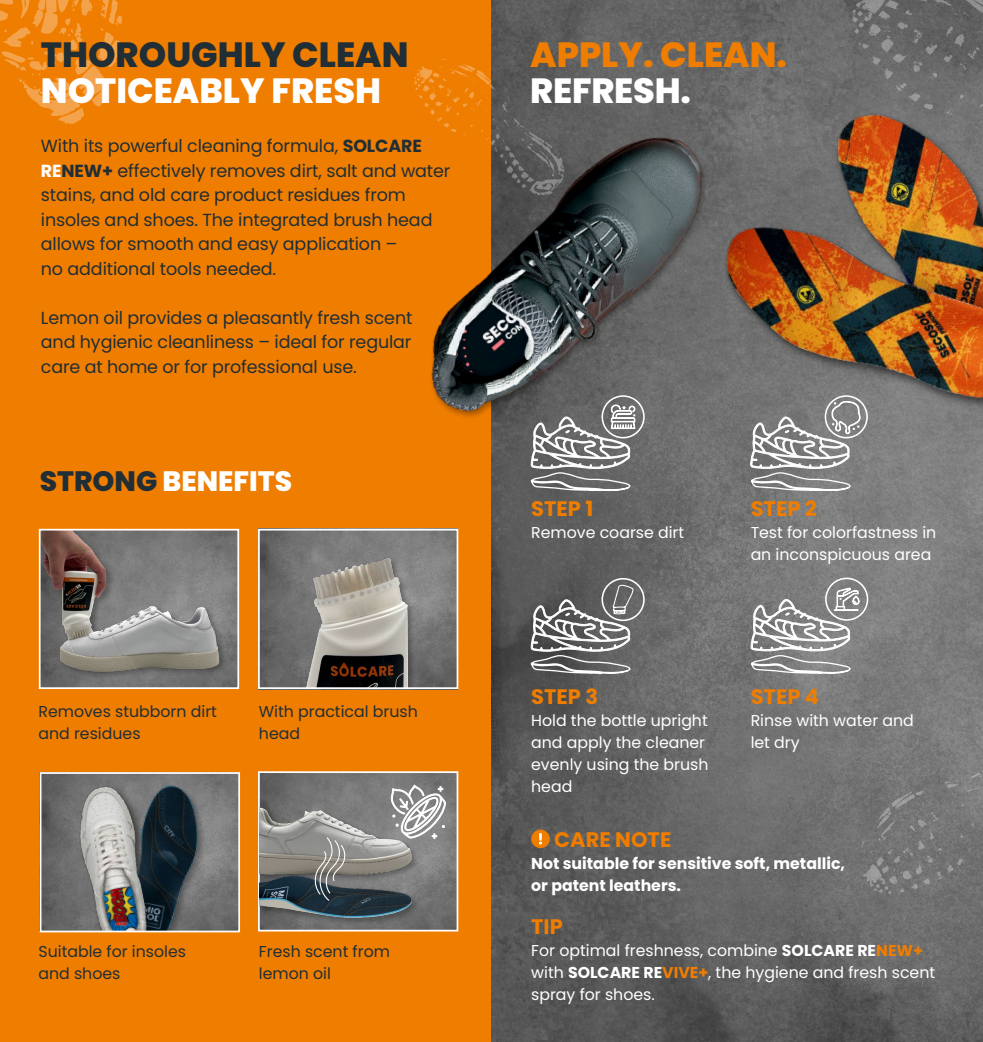
<style>
.page{position:relative;width:983px;height:1042px;background:#fff}
.page>*{position:absolute;margin:0;border:0;box-sizing:border-box;transform-origin:0 0}
.t1{font:800 35px "Poppins";color:#fff}
.t2{font:800 35px "Poppins";color:#212e35}
.t3{font:800 35px "Poppins";color:#ef7d00}
.t4{font:800 28px "Poppins";color:#fff}
.t5{font:700 21px "Poppins";color:#ef7d00}
.t6{font:17.5px/24.5px "Poppins";letter-spacing:-.01em;color:#212e35}
.t7{font:15.75px/21.9px "Poppins";color:#fff}
.t8{font:15.75px/21.9px "Poppins";color:#212e35}
.t9{font:700 15.75px/21.9px "Poppins";color:#fff}
.s1{font-weight:700}
.s2{font-weight:700;color:#fff}
.s3{color:#212e35}
.s4{font-weight:700;color:#ef7d00}
</style>
<div class="page">
<div style="left:0;top:0;width:491px;height:1042px;background:#ef7d00"></div>
<img style="left:491px;top:0;width:491px;height:1042px">
<div style="left:531px;top:829px;width:18px;height:19px;background:#ef7d00;border-radius:50%"></div>
<svg style="left:539px;top:833px;width:3px;height:11px"></svg>
<img style="left:261px;top:532px;width:194px;height:154px">
<img style="left:266px;top:532px;width:176px;height:154px">
<div style="left:258px;top:529px;width:200px;height:160px;border:2px solid #fff"></div>
<img style="left:261px;top:774px;width:194px;height:154px">
<div style="left:258px;top:771px;width:200px;height:160px;border:2px solid #fff"></div>
<img style="left:226px;top:532px;width:10px;height:154px">
<img style="left:43px;top:775px;width:194px;height:154px">
<img style="left:42px;top:532px;width:184px;height:154px">
<div style="left:39px;top:529px;width:200px;height:160px;border:2px solid #fff"></div>
<div style="left:601px;top:578px;width:43px;height:43px;border:2px solid #fff;border-radius:50%"></div>
<img style="left:640px;top:30px;width:342px;height:498px">
<img style="left:431px;top:118px;width:303px;height:297px">
<div style="left:824px;top:577px;width:44px;height:44px;border:2px solid #fff;border-radius:50%"></div>
<img style="left:259px;top:798px;width:162px;height:69px">
<img style="left:259px;top:867px;width:171px;height:65px">
<svg style="left:0;top:0;width:122px;height:124px"></svg>
<svg style="left:851px;top:0;width:131px;height:154px"></svg>
<svg style="left:861px;top:732px;width:121px;height:162px"></svg>
<svg style="left:414px;top:59px;width:150px;height:136px"></svg>
<svg style="left:390px;top:785px;width:55px;height:53px"></svg>
<img style="left:162px;top:775px;width:56px;height:154px">
<img style="left:68px;top:775px;width:94px;height:154px">
<div style="left:40px;top:772px;width:200px;height:160px;border:2px solid #fff"></div>
<svg style="left:314px;top:837px;width:32px;height:64px"></svg>
<div style="left:601px;top:395px;width:43px;height:43px;border:2px solid #fff;border-radius:50%"></div>
<svg style="left:529px;top:404px;width:106px;height:88px"></svg>
<svg style="left:529px;top:584px;width:105px;height:91px"></svg>
<svg style="left:749px;top:587px;width:110px;height:88px"></svg>
<div style="left:824px;top:395px;width:43px;height:43px;border:2px solid #fff;border-radius:50%"></div>
<svg style="left:749px;top:401px;width:112px;height:91px"></svg>
<h1 class="t2" style="left:41px;top:34px;width:369px">THOROUGHLY CLEAN</h1>
<h1 class="t1" style="left:41px;top:71px;width:341px">NOTICEABLY FRESH</h1>
<p class="t6" style="left:41px;top:134px;width:411px">With its powerful cleaning formula, <span class="s1">SOLCARE </span><span class="s2">RE</span><span class="s1">NEW+</span> effectively removes dirt, salt and -water stains, and old care product residues from -insoles and shoes. The integrated brush head allows for smooth and easy application –<br>no additional tools needed.</p>
<p class="t6" style="left:41px;top:305px;width:373px;text-align:justify">Lemon oil provides a pleasantly fresh scent and hygienic cleanliness – ideal for regular care at home or for professional use.</p>
<h2 class="t4" style="left:40px;top:465px;width:254px"><span class="s3">STRONG</span> BENEFITS</h2>
<p class="t8" style="left:38px;top:701px;width:180px">Removes stubborn dirt and residues</p>
<p class="t8" style="left:259px;top:701px;width:160px">With practical brush head</p>
<p class="t8" style="left:38px;top:941px;width:149px">Suitable for insoles and shoes</p>
<p class="t8" style="left:259px;top:941px;width:133px">Fresh scent from lemon oil</p>
<h1 class="t3" style="left:530px;top:34px;width:258px">APPLY. CLEAN.</h1>
<h1 class="t1" style="left:530px;top:71px;width:162px">REFRESH.</h1>
<p class="t5" style="left:531px;top:496px;width:64px">STEP 1</p>
<p class="t7" style="left:531px;top:521px;width:154px">Remove coarse dirt</p>
<p class="t5" style="left:750px;top:496px;width:68px">STEP 2</p>
<p class="t7" style="left:750px;top:521px;width:187px">Test for colorfastness in an inconspicuous area</p>
<p class="t5" style="left:531px;top:685px;width:68px">STEP 3</p>
<p class="t7" style="left:531px;top:710px;width:179px">Hold the bottle upright and apply the cleaner evenly using the brush head</p>
<p class="t5" style="left:554px;top:827px;width:119px">CARE NOTE</p>
<p class="t9" style="left:531px;top:852px;width:315px">Not suitable for sensitive soft, metallic, or patent leathers.</p>
<p class="t5" style="left:531px;top:915px;width:33px">TIP</p>
<p class="t7" style="left:531px;top:940px;width:405px">For optimal freshness, combine <span class="s1">SOLCARE RE</span><span class="s4">NEW+ </span>with <span class="s1">SOLCARE RE</span><span class="s4">VIVE+</span>, the hygiene and fresh scent spray for shoes.</p>
<p class="t5" style="left:750px;top:685px;width:70px">STEP 4</p>
<p class="t7" style="left:750px;top:710px;width:165px">Rinse with water and let dry</p>
</div>
